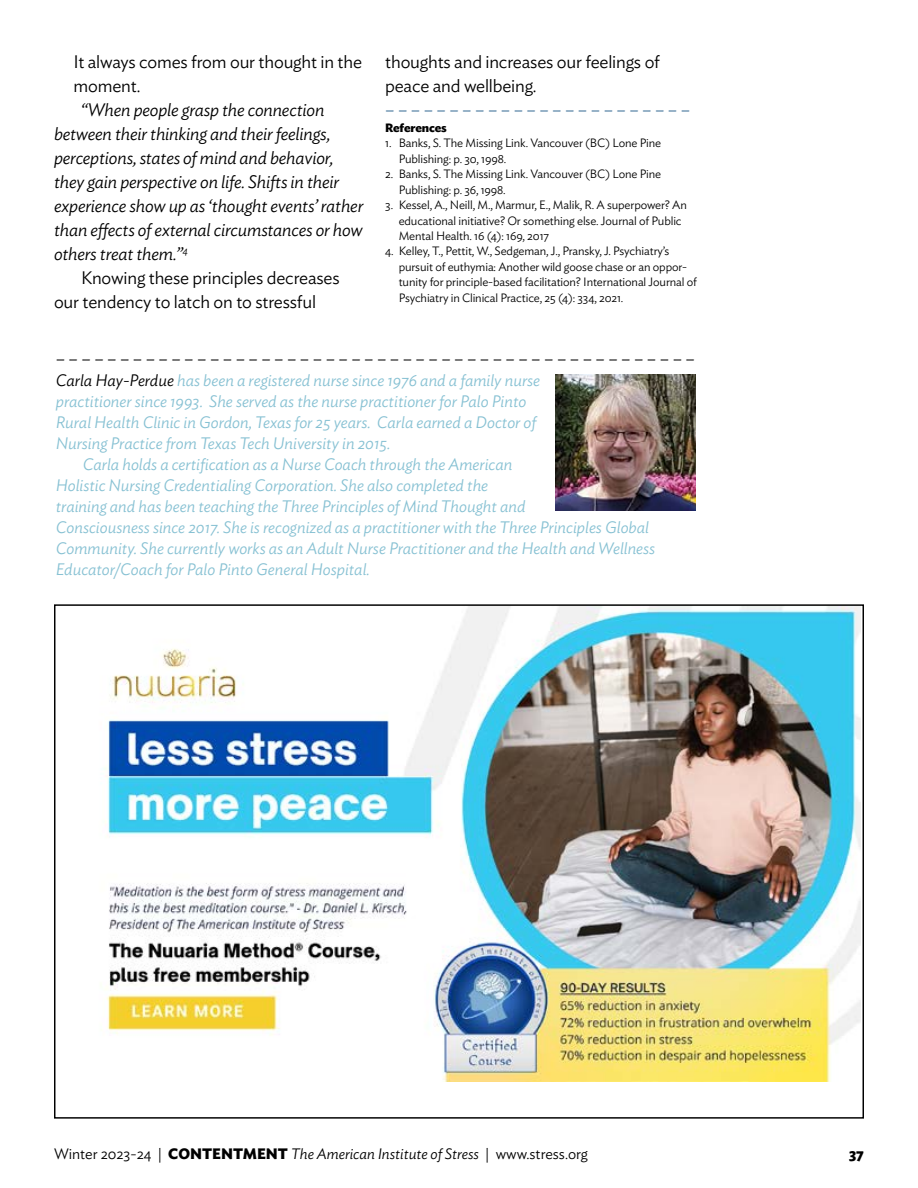
<style>
.page{position:relative;width:918px;height:1188px;background:#fff}
.page>*{position:absolute;margin:0;border:0;box-sizing:border-box;transform-origin:0 0}
.t1{font:italic 300 18px/24px "Ideal Sans";letter-spacing:-.01em;color:#000}
.t2{font:300 18px/24px "Ideal Sans";letter-spacing:-.01em;color:#000}
.t3{font:300 18px "Ideal Sans";color:#386c95}
.t4{font:italic 300 16.5px "Ideal Sans";color:#87c1d3}
.t5{font:300 15px "Ideal Sans";color:#000}
.t6{font:700 15px "Ideal Sans";color:#000}
.t7{font:300 12px/15.5px "Ideal Sans";letter-spacing:-.01em;color:#000}
.t8{font:700 12px "Ideal Sans";letter-spacing:-.01em;color:#000}
.s1{color:#000}
.s2{font-weight:700}
.s3{font-style:italic}
</style>
<div class="page">
<img style="left:105px;top:606px;width:756px;height:476px">
<img style="left:555px;top:374px;width:141px;height:136px">
<p class="t2" style="left:74px;top:49px;width:290px">It always comes from our thought in the moment.</p>
<p class="t1" style="left:54px;top:97px;width:311px;text-indent:27px">“When people grasp the connection between their thinking and their feelings, perceptions, states of mind and behavior, they gain perspective on life. Shifts in their experience show up as ‘thought events’ rather than effects of external circumstances or how others treat them.”<sup>4</sup></p>
<p class="t2" style="left:54px;top:265px;width:287px;text-indent:27px">Knowing these principles decreases our tendency to latch on to stressful</p>
<p class="t2" style="left:385px;top:49px;width:276px">thoughts and increases our feelings of peace and wellbeing.</p>
<p class="t3" style="left:385px;top:96px;width:307px">– – – – – – – – – – – – – – – – – – – – – – – –</p>
<p class="t8" style="left:385px;top:118px;width:63px">References</p>
<p class="t7" style="left:399px;top:134px;width:264px;text-indent:-14px">1. Banks, S. The Missing Link. Vancouver (BC) Lone Pine<br>Publishing: p. 30, 1998.</p>
<p class="t7" style="left:399px;top:165px;width:264px;text-indent:-14px">2. Banks, S. The Missing Link. Vancouver (BC) Lone Pine<br>Publishing: p. 36, 1998.</p>
<p class="t7" style="left:399px;top:196px;width:290px;text-indent:-14px">3. Kessel, A., Neill, M., Marmur, E., Malik, R. A superpower? An educational initiative? Or something else. Journal of Public<br>Mental Health. 16 (4): 169, 2017</p>
<p class="t7" style="left:399px;top:243px;width:300px;text-indent:-14px">4. Kelley, T., Pettit, W., Sedgeman, J., Pransky, J. Psychiatry’s pursuit of euthymia: Another wild goose chase or an oppor&shy;tunity for principle-based facilitation? International Journal of Psychiatry in Clinical Practice, 25 (4): 334, 2021.</p>
<p class="t2" style="left:56px;top:346px;width:641px">– – – – – – – – – – – – – – – – – – – – – – – – – – – – – – – – – – – – – – – – – – – – – – – – – –</p>
<p class="t4" style="left:56px;top:368px;width:486px"><span class="s1">Carla Hay-Perdue</span> has been a registered nurse since 1976 and a family nurse</p>
<p class="t4" style="left:56px;top:389px;width:472px">practitioner since 1993. She served as the nurse practitioner for Palo Pinto</p>
<p class="t4" style="left:56px;top:410px;width:482px">Rural Health Clinic in Gordon, Texas for 25 years. Carla earned a Doctor of</p>
<p class="t4" style="left:56px;top:431px;width:336px">Nursing Practice from Texas Tech University in 2015.</p>
<p class="t4" style="left:83px;top:452px;width:431px">Carla holds a certification as a Nurse Coach through the American</p>
<p class="t4" style="left:56px;top:473px;width:434px">Holistic Nursing Credentialing Corporation. She also completed the</p>
<p class="t4" style="left:56px;top:494px;width:471px">training and has been teaching the Three Principles of Mind Thought and</p>
<p class="t4" style="left:56px;top:515px;width:595px">Consciousness since 2017. She is recognized as a practitioner with the Three Principles Global</p>
<p class="t4" style="left:56px;top:536px;width:601px">Community. She currently works as an Adult Nurse Practitioner and the Health and Wellness</p>
<p class="t4" style="left:56px;top:557px;width:316px">Educator/Coach for Palo Pinto General Hospital.</p>
<p class="t5" style="left:54px;top:1143px;width:535px">Winter 2023-24 | <span class="s2">CONTENTMENT</span> <span class="s3">The American Institute of Stress</span> | www.stress.org</p>
<p class="t6" style="left:849px;top:1142px;width:16px">37</p>
</div>
